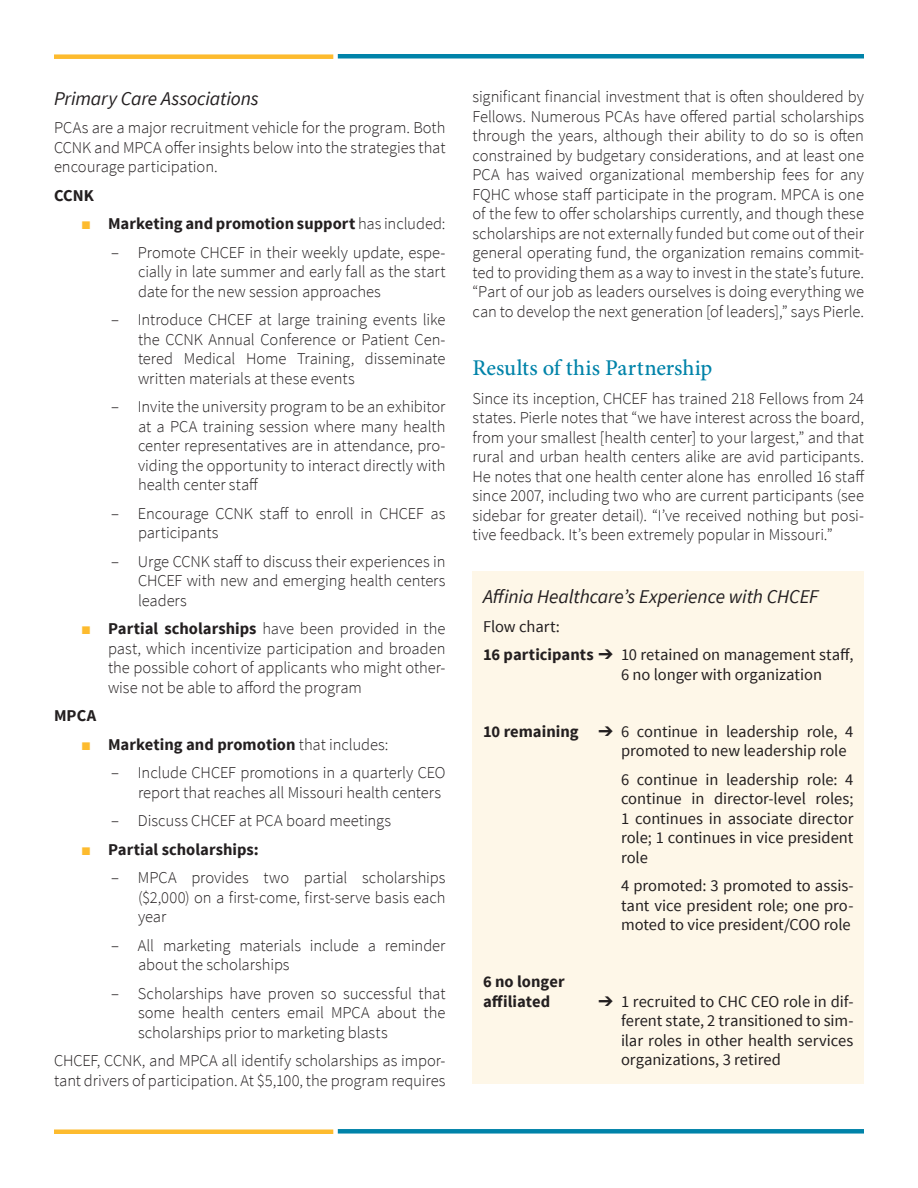
<style>
.page{position:relative;width:918px;height:1188px;background:#fff}
.page>*{position:absolute;margin:0;border:0;box-sizing:border-box;transform-origin:0 0}
.Sub_head{font:500 22.5px "Minion Pro";color:#0083a9}
.Sub_head_22{font:italic 19.5px "Source Sans Pro";letter-spacing:-.01em;color:#231f20}
.Body_text{font:300 16.5px/19.5px "Source Sans Pro";letter-spacing:-.005em;color:#231f20;text-align:justify}
.Body_text_bul_2{font:300 16.5px/19.5px "Source Sans Pro";letter-spacing:-.005em;color:#231f20;text-align:justify}
.Body_text-2{font:16.5px/19.5px "Source Sans Pro";color:#231f20;text-align:justify}
.Body_text_bul{font:300 16.5px/19.5px "Source Sans Pro";letter-spacing:-.005em;color:#231f20;text-align:justify}
.Body_text_bul-2{font:700 16.5px "Source Sans Pro";color:#231f20}
.Body_text-3{font:700 16.5px "Source Sans Pro";color:#231f20}
.s1{font-family:"Arial";color:#fdbb2e}
.s2{font-weight:300}
.s3{font-family:"Arial";font-weight:700;color:#fdbb2e}
.s4{font-weight:700}
</style>
<div class="page">
<div style="left:54px;top:54px;width:279px;height:5px;background:#fdbb2e"></div>
<hr style="left:338px;top:54px;width:526px;height:4px;background:#0083a9">
<hr style="left:54px;top:1130px;width:279px;height:4px;background:#fdbb2e">
<div style="left:338px;top:1129px;width:526px;height:5px;background:#0083a9"></div>
<div style="left:472px;top:571px;width:392px;height:513px;background:#fef7e8"></div>
<p class="Sub_head_22" style="left:54px;top:86px;width:206px">Primary Care Associations</p>
<p class="Body_text" style="left:54px;top:118px;width:393px">PCAs are a major recruitment vehicle for the program. Both CCNK and MPCA offer insights below into the strategies that encourage participation.</p>
<p class="Body_text-3" style="left:54px;top:185px;width:42px">CCNK</p>
<p class="Body_text_bul-2" style="left:81px;top:213px;width:366px"><span class="s1">■</span> Marketing and promotion support <span class="s2">has included:</span></p>
<p class="Body_text_bul_2" style="left:138px;top:242px;width:309px;text-indent:-27px">– Promote CHCEF in their weekly update, espe&shy;cially in late summer and early fall as the start date for the new session approaches</p>
<p class="Body_text_bul_2" style="left:138px;top:310px;width:309px;text-indent:-27px">– Introduce CHCEF at large training events like the CCNK Annual Conference or Patient Cen&shy;tered Medical Home Training, disseminate written materials at these events</p>
<p class="Body_text_bul_2" style="left:138px;top:397px;width:309px;text-indent:-27px">– Invite the university program to be an exhibitor at a PCA training session where many health center representatives are in attendance, pro&shy;viding the opportunity to interact directly with health center staff</p>
<p class="Body_text_bul_2" style="left:138px;top:503px;width:309px;text-indent:-27px">– Encourage CCNK staff to enroll in CHCEF as participants</p>
<p class="Body_text_bul_2" style="left:138px;top:551px;width:309px;text-indent:-27px">– Urge CCNK staff to discuss their experiences in CHCEF with new and emerging health centers leaders</p>
<p class="Body_text_bul" style="left:108px;top:619px;width:339px;text-indent:-27px"><span class="s3">■</span> <span class="s4">Partial scholarships</span> have been provided in the past, which incentivize participation and broaden the possible cohort of applicants who might other&shy;wise not be able to afford the program</p>
<p class="Body_text-3" style="left:54px;top:705px;width:44px">MPCA</p>
<p class="Body_text_bul-2" style="left:81px;top:734px;width:309px"><span class="s1">■</span> Marketing and promotion <span class="s2">that includes:</span></p>
<p class="Body_text_bul_2" style="left:111px;top:763px;width:336px;text-align:right">– Include CHCEF promotions in a quarterly CEO report that reaches all Missouri health centers</p>
<p class="Body_text_bul_2" style="left:111px;top:811px;width:282px">– Discuss CHCEF at PCA board meetings</p>
<p class="Body_text_bul-2" style="left:81px;top:839px;width:179px"><span class="s1">■</span> Partial scholarships:</p>
<p class="Body_text_bul_2" style="left:138px;top:868px;width:309px;text-indent:-27px">– MPCA provides two partial scholarships ($2,000) on a first-come, first-serve basis each year</p>
<p class="Body_text_bul_2" style="left:138px;top:935px;width:309px;text-indent:-27px">– All marketing materials include a reminder about the scholarships</p>
<p class="Body_text_bul_2" style="left:138px;top:983px;width:309px;text-indent:-27px">– Scholarships have proven so successful that some health centers email MPCA about the scholarships prior to marketing blasts</p>
<p class="Body_text" style="left:54px;top:1051px;width:393px">CHCEF, CCNK, and MPCA all identify scholarships as impor&shy;tant drivers of participation. At $5,100, the program requires</p>
<p class="Body_text" style="left:472px;top:87px;width:393px">significant financial investment that is often shouldered by Fellows. Numerous PCAs have offered partial scholarships through the years, although their ability to do so is often constrained by budgetary considerations, and at least one PCA has waived organizational membership fees for any FQHC whose staff participate in the program. MPCA is one of the few to offer scholarships currently, and though these scholarships are not externally funded but come out of their general operating fund, the organization remains commit&shy;ted to providing them as a way to invest in the state’s future. “Part of our job as leaders ourselves is doing everything we can to develop the next generation [of leaders],” says Pierle.</p>
<p class="Sub_head" style="left:472px;top:353px;width:241px">Results of this Partnership</p>
<p class="Body_text" style="left:472px;top:389px;width:393px">Since its inception, CHCEF has trained 218 Fellows from 24 states. Pierle notes that “we have interest across the board, from your smallest [health center] to your largest,” and that rural and urban health centers alike are avid participants.<br>He notes that one health center alone has enrolled 16 staff since 2007, including two who are current participants (see sidebar for greater detail). “I’ve received nothing but posi&shy;tive feedback. It’s been extremely popular in Missouri.”</p>
<p class="Sub_head_22" style="left:483px;top:585px;width:337px">Affinia Healthcare’s Experience with CHCEF</p>
<p class="Body_text-2" style="left:483px;top:617px;width:79px">Flow chart:</p>
<p class="Body_text-2" style="left:621px;top:645px;width:234px;text-indent:-138px"><span class="s4">16 participants</span> ➔ 10 retained on management staff,<br>6 no longer with organization</p>
<p class="Body_text-2" style="left:621px;top:722px;width:234px;text-indent:-138px"><span class="s4">10 remaining</span> ➔ 6 continue in leadership role, 4 promoted to new leadership role</p>
<p class="Body_text-2" style="left:621px;top:770px;width:234px">6 continue in leadership role: 4 continue in director-level roles; 1 continues in associate director role; 1 continues in vice president role</p>
<p class="Body_text-2" style="left:621px;top:876px;width:234px">4 promoted: 3 promoted to assis&shy;tant vice president role; one pro&shy;moted to vice president/COO role</p>
<p class="Body_text-3" style="left:483px;top:971px;width:83px">6 no longer</p>
<p class="Body_text-3" style="left:483px;top:991px;width:69px">affiliated</p>
<p class="Body_text-2" style="left:621px;top:992px;width:234px;text-indent:-22px">➔ 1 recruited to CHC CEO role in dif&shy;ferent state, 2 transitioned to sim&shy;ilar roles in other health services organizations, 3 retired</p>
</div>
